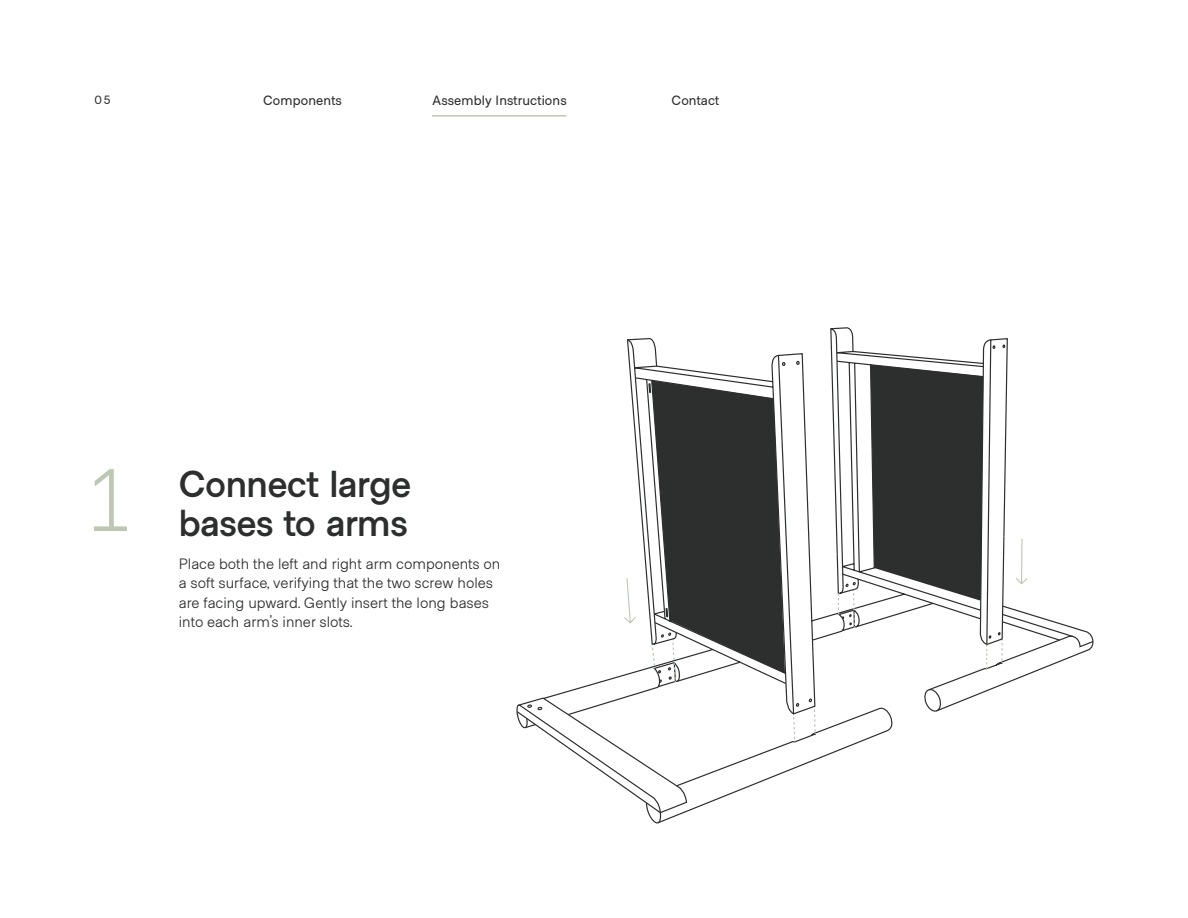
<style>
.page{position:relative;width:1188px;height:918px;background:#fff}
.page>*{position:absolute;margin:0;border:0;box-sizing:border-box;transform-origin:0 0}
.t1{font:300 90px "Metro Sans";color:#bcc8b2}
.t2{font:700 37.5px/39px "Metro Sans";letter-spacing:-.005em;color:#2d2e2e}
.Steps_-_Paragraph{font:15px/19.5px "Metro Sans";color:#2d2e2e}
.t3{font:500 13.5px "Metro Sans";letter-spacing:.01em;color:#2d2e2e}
.t4{font:500 12px "Metro Sans";color:#2d2e2e}
</style>
<div class="page">
<hr style="left:432px;top:115px;width:134px;height:2px;background:#bcc8b2">
<svg style="left:516px;top:327px;width:578px;height:497px"></svg>
<p class="t4" style="left:94px;top:93px;width:17px">05</p>
<p class="t3" style="left:263px;top:92px;width:80px">Components</p>
<p class="t3" style="left:432px;top:92px;width:136px">Assembly Instructions</p>
<p class="t3" style="left:672px;top:92px;width:49px">Contact</p>
<p class="t1" style="left:85px;top:447px;width:51px">1</p>
<p class="t2" style="left:179px;top:467px;width:234px">Connect large bases to arms</p>
<p class="Steps_-_Paragraph" style="left:179px;top:555px;width:323px">Place both the left and right arm components on a soft surface, verifying that the two screw holes are facing upward. Gently insert the long bases into each arm’s inner slots.</p>
</div>
